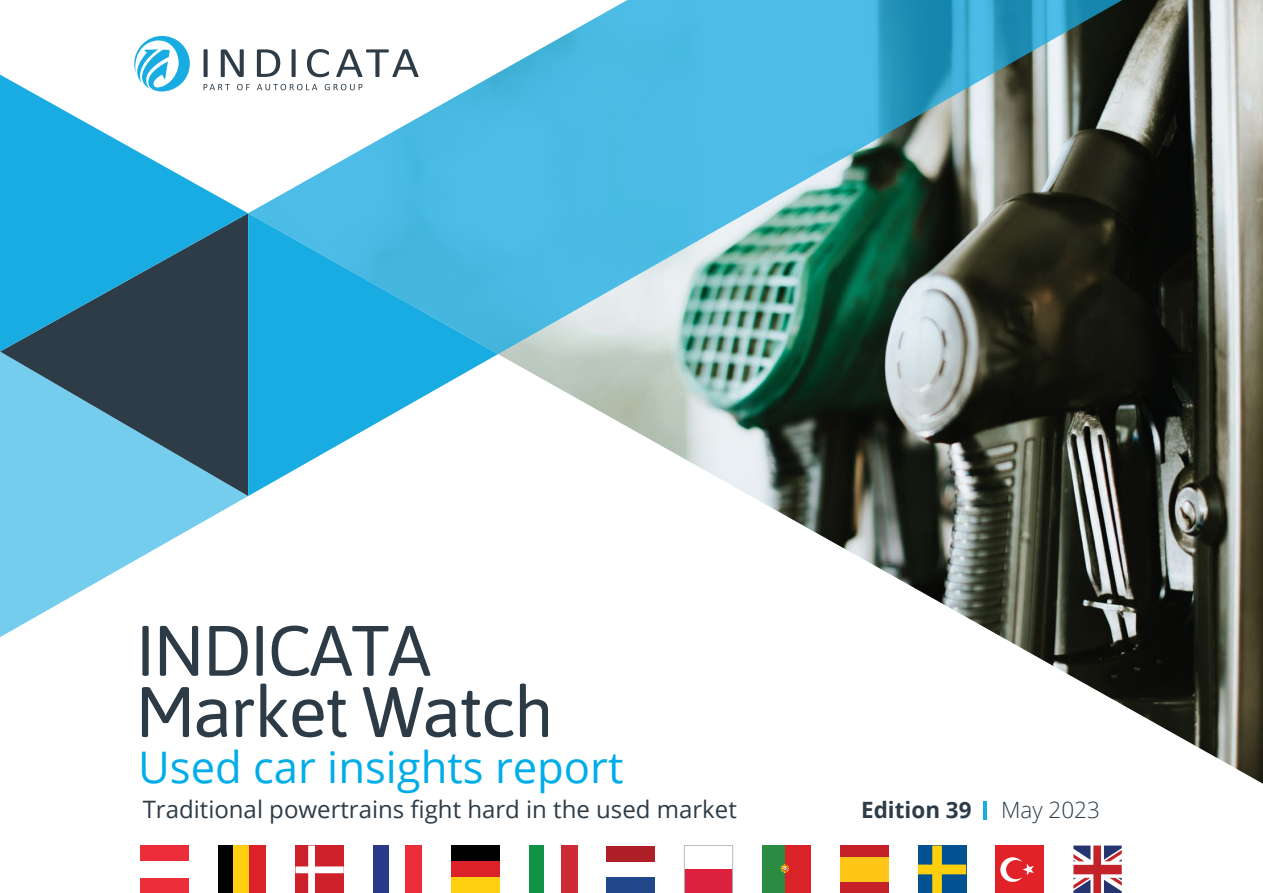
<style>
.page{position:relative;width:1263px;height:893px;background:#fff}
.page>*{position:absolute;margin:0;border:0;box-sizing:border-box;transform-origin:0 0}
.t1{font:70.95px/61.2px "Asap";letter-spacing:-.03em;color:#2c3b46}
.t2{font:43.5px "Open Sans";color:#00ade8}
.t3{font:24px "Open Sans";color:#2d3c47}
.t4{font:700 22.5px "Open Sans";color:#2d3c47}
.t5{font:300 22.5px "Open Sans";color:#2d3c47}
</style>
<div class="page">
<div style="left:140px;top:845px;width:48px;height:48px;background:#ec2e3b"></div>
<div style="left:140px;top:861px;width:48px;height:17px;background:#fff"></div>
<svg style="left:295px;top:845px;width:49px;height:48px"></svg>
<div style="left:373px;top:845px;width:16px;height:48px;background:#293a89"></div>
<div style="left:405px;top:845px;width:16px;height:48px;background:#ec2e3b"></div>
<div style="left:451px;top:861px;width:48px;height:16px;background:#da2228"></div>
<div style="left:451px;top:877px;width:48px;height:16px;background:#fecf10"></div>
<div style="left:451px;top:845px;width:48px;height:16px;background:#020202"></div>
<div style="left:529px;top:845px;width:16px;height:48px;background:#0e9347"></div>
<div style="left:561px;top:845px;width:16px;height:48px;background:#cf2b37"></div>
<div style="left:218px;top:845px;width:16px;height:48px;background:#020202"></div>
<div style="left:234px;top:845px;width:16px;height:48px;background:#fecf10"></div>
<div style="left:250px;top:845px;width:16px;height:48px;background:#da2228"></div>
<div style="left:607px;top:878px;width:48px;height:15px;background:#21488b"></div>
<div style="left:607px;top:845px;width:48px;height:16px;background:#ae1f28"></div>
<div style="left:762px;top:845px;width:23px;height:48px;background:#2b8b43"></div>
<div style="left:785px;top:845px;width:25px;height:48px;background:#da2229"></div>
<svg style="left:780px;top:864px;width:9px;height:8px"></svg>
<div style="left:840px;top:845px;width:48px;height:48px;background:#c62128"></div>
<div style="left:840px;top:857px;width:48px;height:25px;background:#ffc617"></div>
<svg style="left:918px;top:845px;width:48px;height:48px;background:#5c7f60"></svg>
<div style="left:996px;top:845px;width:48px;height:48px;background:#e12228"></div>
<svg style="left:1000px;top:857px;width:34px;height:25px"></svg>
<svg style="left:1073px;top:845px;width:49px;height:48px"></svg>
<hr style="left:984px;top:801px;width:3px;height:19px;background:#19ace3">
<svg style="left:684px;top:845px;width:49px;height:48px"></svg>
<img style="left:498px;top:0;width:765px;height:784px">
<svg style="left:248px;top:354px;width:250px;height:142px"></svg>
<svg style="left:0;top:352px;width:248px;height:285px;fill:#75cdee"></svg>
<svg style="left:248px;top:0;width:876px;height:354px;background:#63a7b9"></svg>
<svg style="left:0;top:75px;width:248px;height:277px;fill:#19ace3"></svg>
<svg style="left:204px;top:84px;width:26px;height:6px"></svg>
<svg style="left:237px;top:84px;width:13px;height:6px"></svg>
<svg style="left:257px;top:84px;width:60px;height:6px"></svg>
<svg style="left:325px;top:84px;width:37px;height:6px"></svg>
<svg style="left:134px;top:36px;width:56px;height:55px"></svg>
<svg style="left:204px;top:49px;width:4px;height:28px"></svg>
<svg style="left:221px;top:49px;width:23px;height:28px"></svg>
<svg style="left:257px;top:49px;width:23px;height:28px"></svg>
<svg style="left:292px;top:49px;width:4px;height:28px"></svg>
<svg style="left:307px;top:49px;width:22px;height:28px"></svg>
<svg style="left:336px;top:49px;width:83px;height:28px"></svg>
<h1 class="t1" style="left:136px;top:616px;width:419px">INDICATA<br>Market Watch</h1>
<h2 class="t2" style="left:138px;top:737px;width:487px">Used car insights report</h2>
<p class="t3" style="left:143px;top:793px;width:596px">Traditional powertrains fight hard in the used market</p>
<p class="t4" style="left:861px;top:794px;width:112px">Edition 39</p>
<p class="t5" style="left:1001px;top:795px;width:100px">May 2023</p>
</div>
